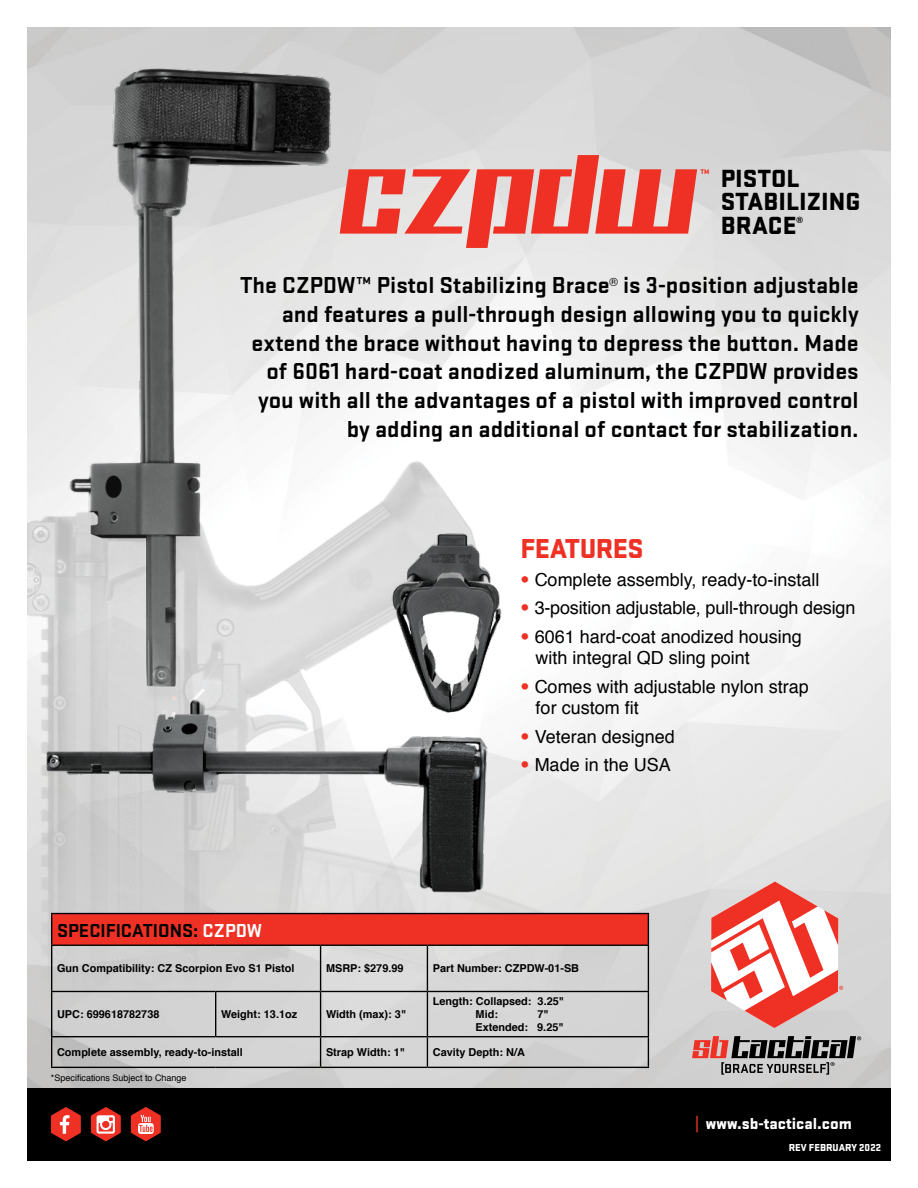
<style>
.page{position:relative;width:918px;height:1188px;background:#fff}
.page>*{position:absolute;margin:0;border:0;box-sizing:border-box;transform-origin:0 0}
.t1{font:93px "Kitchenpolice";color:#ee3124}
.t2{font:900 28.5px "Stratum 2";letter-spacing:-.02em;color:#ee3124}
.t3{font:900 25.8px/23.5px "Stratum 2";color:#000}
.t4{font:700 24px/28.8px "Stratum 2";color:#000;text-align:right}
.t5{font:700 19.5px "Stratum 2";color:#000}
.t6{font:18px/21.6px "Helvetica";color:#000}
.t7{font:900 16.5px "Stratum 2";color:#fff}
.t8{font:700 10.95px/13px "Helvetica";color:#000}
.t9{font:900 10.5px "Stratum 2";color:#fff}
.t10{font:9px "Helvetica";color:#000}
.t11{font:700 8.7px "Helvetica";color:#000}
.t12{font:900 7.05px "Stratum 2";color:#ee3124}
.s1{font-weight:300;color:#ee3124}
.s2{color:#fff}
.s3{color:#ee3124}
</style>
<div class="page">
<img style="left:27px;top:27px;width:722px;height:1061px">
<div style="left:27px;top:1088px;width:864px;height:73px;background:#000"></div>
<svg style="left:692px;top:1036px;width:169px;height:39px;background:#928483"></svg>
<svg style="left:711px;top:882px;width:132px;height:146px"></svg>
<svg style="left:51px;top:1107px;width:30px;height:34px"></svg>
<svg style="left:91px;top:1107px;width:30px;height:34px"></svg>
<svg style="left:131px;top:1107px;width:30px;height:34px"></svg>
<div style="left:52px;top:914px;width:596px;height:31px;background:#ee3124"></div>
<hr style="left:427px;top:913px;width:222px;height:1px;background:#000">
<hr style="left:648px;top:914px;width:1px;height:31px;background:#000">
<hr style="left:51px;top:946px;width:1px;height:45px;background:#000">
<hr style="left:320px;top:946px;width:1px;height:45px;background:#000">
<hr style="left:427px;top:945px;width:222px;height:1px;background:#000">
<hr style="left:427px;top:946px;width:1px;height:45px;background:#000">
<hr style="left:648px;top:946px;width:1px;height:45px;background:#000">
<hr style="left:51px;top:991px;width:165px;height:1px;background:#000">
<hr style="left:51px;top:992px;width:1px;height:44px;background:#000">
<hr style="left:216px;top:991px;width:105px;height:1px;background:#000">
<hr style="left:215px;top:992px;width:1px;height:44px;background:#000">
<hr style="left:321px;top:991px;width:106px;height:1px;background:#000">
<hr style="left:320px;top:992px;width:1px;height:44px;background:#000">
<hr style="left:427px;top:991px;width:222px;height:1px;background:#000">
<hr style="left:427px;top:992px;width:1px;height:44px;background:#000">
<hr style="left:648px;top:992px;width:1px;height:44px;background:#000">
<hr style="left:51px;top:1036px;width:165px;height:1px;background:#000">
<hr style="left:51px;top:1037px;width:1px;height:30px;background:#000">
<hr style="left:216px;top:1036px;width:105px;height:1px;background:#000">
<hr style="left:321px;top:1036px;width:106px;height:1px;background:#000">
<hr style="left:320px;top:1037px;width:1px;height:30px;background:#000">
<hr style="left:427px;top:1036px;width:222px;height:1px;background:#000">
<hr style="left:427px;top:1037px;width:1px;height:30px;background:#000">
<hr style="left:648px;top:1037px;width:1px;height:30px;background:#000">
<hr style="left:51px;top:1067px;width:165px;height:1px;background:#000">
<hr style="left:216px;top:1067px;width:105px;height:1px;background:#000">
<hr style="left:321px;top:1067px;width:106px;height:1px;background:#000">
<hr style="left:427px;top:1067px;width:222px;height:1px;background:#000">
<img style="left:27px;top:696px;width:514px;height:255px">
<img style="left:380px;top:524px;width:139px;height:213px">
<h1 class="t1" style="left:344px;top:154px;width:358px">CZPDW</h1>
<p class="t12" style="left:700px;top:167px;width:11px">TM</p>
<p class="t3" style="left:721px;top:165px;width:141px">PISTOL<br>STABILIZING<br>BRACE</p>
<p class="t11" style="left:797px;top:213px;width:8px">®</p>
<p class="t4" style="left:240px;top:269px;width:620px">The CZPDW™ Pistol Stabilizing Brace<sup>®</sup> is 3-position adjustable and features a pull-through design allowing you to quickly extend the brace without having to depress the button. Made of 6061 hard-coat anodized aluminum, the CZPDW provides you with all the advantages of a pistol with improved control by adding an additional of contact for stabilization.</p>
<p class="t2" style="left:521px;top:527px;width:125px">FEATURES</p>
<p class="t6" style="left:521px;top:569px;width:300px"><span class="s1">•</span> Complete assembly, ready-to-install</p>
<p class="t6" style="left:521px;top:598px;width:336px"><span class="s1">•</span> 3-position adjustable, pull-through design</p>
<p class="t6" style="left:536px;top:626px;width:268px;text-indent:-15px"><span class="s1">•</span> 6061 hard-coat anodized housing with integral QD sling point</p>
<p class="t6" style="left:536px;top:676px;width:275px;text-indent:-15px"><span class="s1">•</span> Comes with adjustable nylon strap for custom fit</p>
<p class="t6" style="left:521px;top:726px;width:156px"><span class="s1">•</span> Veteran designed</p>
<p class="t6" style="left:521px;top:754px;width:152px"><span class="s1">•</span> Made in the USA</p>
<p class="t5" style="left:57px;top:917px;width:207px">SPECIFICATIONS: <span class="s2">CZPDW</span></p>
<p class="t8" style="left:57px;top:962px;width:239px">Gun Compatibility: CZ Scorpion Evo S1 Pistol</p>
<p class="t8" style="left:326px;top:962px;width:79px">MSRP: $279.99</p>
<p class="t8" style="left:433px;top:962px;width:148px">Part Number: CZPDW-01-SB</p>
<p class="t8" style="left:57px;top:1008px;width:104px">UPC: 699618782738</p>
<p class="t8" style="left:221px;top:1008px;width:78px">Weight: 13.1oz</p>
<p class="t8" style="left:326px;top:1008px;width:82px">Width (max): 3"</p>
<p class="t8" style="left:476px;top:995px;width:90px;text-indent:-43px">Length: Collapsed: 3.25"<br>Mid:</p>
<p class="t8" style="left:476px;top:1008px;width:90px;text-indent:62px">7"<br>Extended: 9.25"</p>
<p class="t8" style="left:57px;top:1046px;width:187px">Complete assembly, ready-to-install</p>
<p class="t8" style="left:326px;top:1046px;width:80px">Strap Width: 1"</p>
<p class="t8" style="left:433px;top:1046px;width:94px">Cavity Depth: N/A</p>
<p class="t10" style="left:51px;top:1071px;width:137px">*Specifications Subject to Change</p>
<p class="t7" style="left:695px;top:1112px;width:158px"><span class="s3">|</span> www.sb-tactical.com</p>
<p class="t9" style="left:789px;top:1140px;width:94px">REV FEBRUARY 2022</p>
</div>
